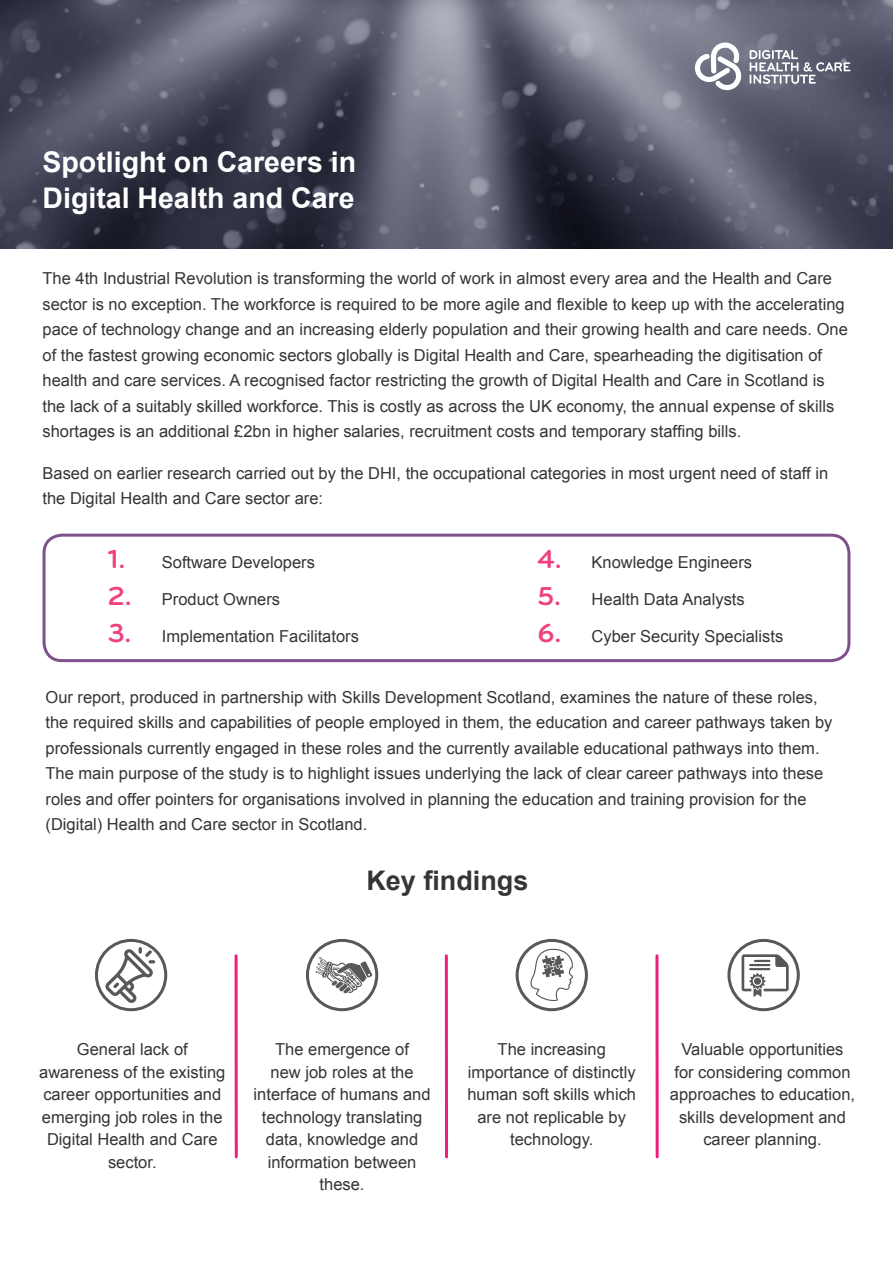
<style>
.page{position:relative;width:893px;height:1263px;background:#fff}
.page>*{position:absolute;margin:0;border:0;box-sizing:border-box;transform-origin:0 0}
.t1{font:700 28.5px/36px "Arial";color:#fff}
.t2{font:700 27px "Arial";color:#363536}
.t3{font:16.5px/22.5px "Arial";color:#363536;text-align:center}
.s1{font-family:"Bryant";font-weight:700;font-size:27px;color:#ef4182}
</style>
<div class="page">
<div style="left:43px;top:534px;width:807px;height:128px;border:3px solid #7e518b;border-radius:18px"></div>
<img style="left:0;top:0;width:893px;height:249px">
<svg style="left:750px;top:50px;width:100px;height:34px;background:#848794"></svg>
<svg style="left:695px;top:43px;width:47px;height:47px"></svg>
<div style="left:95px;top:939px;width:72px;height:72px;border:3px solid #57585a;border-radius:50%"></div>
<svg style="left:105px;top:947px;width:50px;height:56px"></svg>
<svg style="left:316px;top:957px;width:57px;height:36px"></svg>
<div style="left:306px;top:939px;width:72px;height:72px;border:3px solid #57585a;border-radius:50%"></div>
<hr style="left:235px;top:956px;width:3px;height:201px;background:#ee1e7b">
<hr style="left:445px;top:956px;width:3px;height:201px;background:#ee1e7b">
<svg style="left:655px;top:956px;width:4px;height:201px"></svg>
<div style="left:516px;top:939px;width:72px;height:72px;border:3px solid #57585a;border-radius:50%"></div>
<svg style="left:529px;top:940px;width:45px;height:62px"></svg>
<div style="left:727px;top:939px;width:73px;height:72px;border:3px solid #57585a;border-radius:50%"></div>
<svg style="left:742px;top:954px;width:47px;height:43px"></svg>
<p class="t1" style="left:43px;top:145px;width:315px">Spotlight on Careers in<br>Digital Health and Care</p>
<p class="t3" style="left:43px;top:266px;width:807px;line-height:25.5px;text-align:left">The 4th Industrial Revolution is transforming the world of work in almost every area and the Health and Care sector is no exception. The workforce is required to be more agile and flexible to keep up with the accelerating pace of technology change and an increasing elderly population and their growing health and care needs. One of the fastest growing economic sectors globally is Digital Health and Care, spearheading the digitisation of health and care services. A recognised factor restricting the growth of Digital Health and Care in Scotland is the lack of a suitably skilled workforce. This is costly as across the UK economy, the annual expense of skills shortages is an additional £2bn in higher salaries, recruitment costs and temporary staffing bills.</p>
<p class="t3" style="left:43px;top:460px;width:787px;line-height:25.5px;text-align:left">Based on earlier research carried out by the DHI, the occupational categories in most urgent need of staff in the Digital Health and Care sector are:</p>
<p class="t3" style="left:108px;top:551px;width:209px"><span class="s1">1.</span> Software Developers</p>
<p class="t3" style="left:108px;top:588px;width:174px"><span class="s1">2.</span> Product Owners</p>
<p class="t3" style="left:108px;top:625px;width:253px"><span class="s1">3.</span> Implementation Facilitators</p>
<p class="t3" style="left:538px;top:551px;width:216px"><span class="s1">4.</span> Knowledge Engineers</p>
<p class="t3" style="left:538px;top:588px;width:209px"><span class="s1">5.</span> Health Data Analysts</p>
<p class="t3" style="left:538px;top:625px;width:247px"><span class="s1">6.</span> Cyber Security Specialists</p>
<p class="t3" style="left:46px;top:684px;width:788px;line-height:25.5px;text-align:left">Our report, produced in partnership with Skills Development Scotland, examines the nature of these roles, the required skills and capabilities of people employed in them, the education and career pathways taken by professionals currently engaged in these roles and the currently available educational pathways into them.<br>The main purpose of the study is to highlight issues underlying the lack of clear career pathways into these roles and offer pointers for organisations involved in planning the education and training provision for the (Digital) Health and Care sector in Scotland.</p>
<p class="t2" style="left:366px;top:863px;width:164px">Key findings</p>
<p class="t3" style="left:39px;top:1038px;width:188px">General lack of awareness of the existing career opportunities and emerging job roles in the<br>Digital Health and Care sector.</p>
<p class="t3" style="left:254px;top:1038px;width:179px">The emergence of<br>new job roles at the interface of humans and technology translating data, knowledge and information between these.</p>
<p class="t3" style="left:467px;top:1038px;width:170px">The increasing importance of distinctly human soft skills which are not replicable by technology.</p>
<p class="t3" style="left:670px;top:1038px;width:187px">Valuable opportunities for considering common approaches to education, skills development and career planning.</p>
</div>
